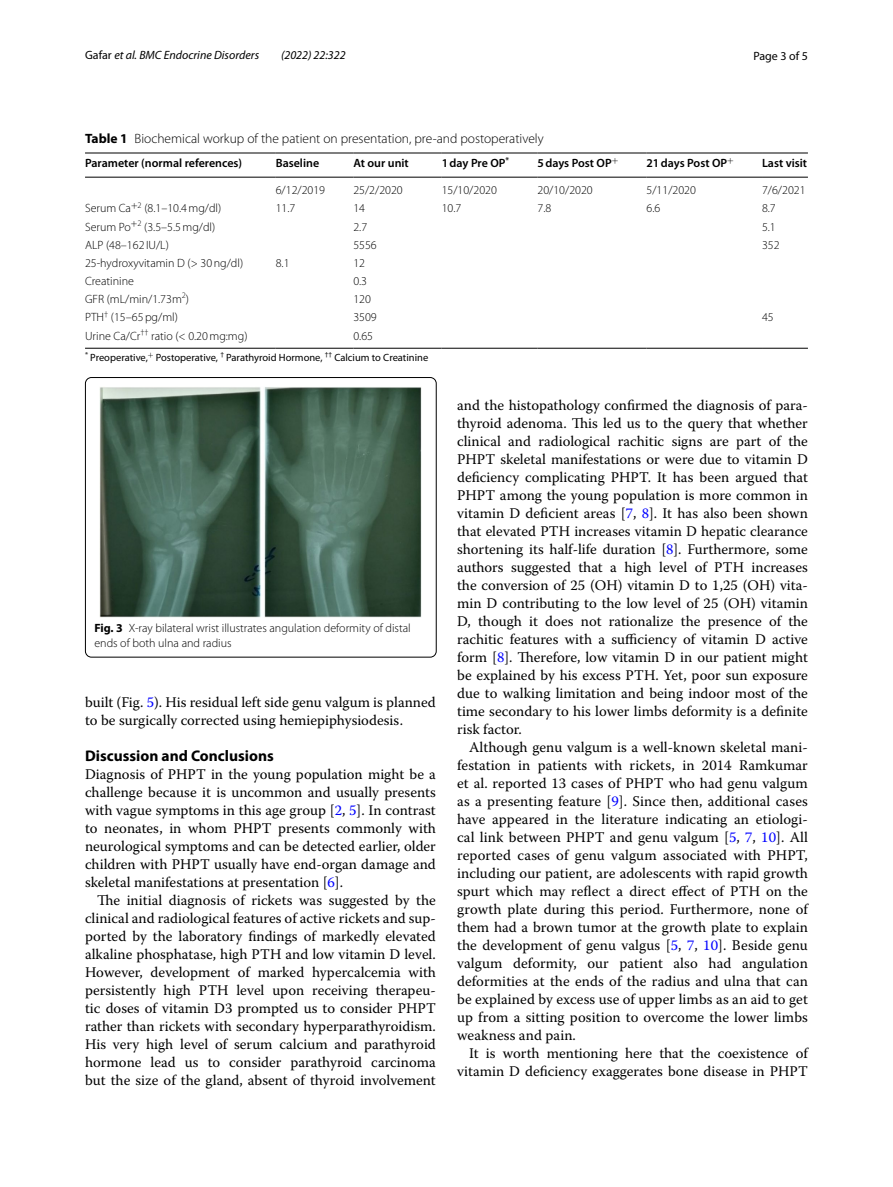
<style>
.page{position:relative;width:893px;height:1187px;background:#fff}
.page>*{position:absolute;margin:0;border:0;box-sizing:border-box;transform-origin:0 0}
.t1{font:700 15.45px "Myriad Pro";color:#000}
.t2{font:14.7px/18px "Warnock Pro";color:#000;text-align:justify}
.t3{font:300 13.5px "Myriad Pro";color:#000}
.t4{font:300 12px/15px "Myriad Pro";color:#000}
.t5{font:600 12px "Myriad Pro";color:#000}
.t6{font:italic 12px "Myriad Pro";color:#000}
.t7{font:12px "Myriad Pro";color:#000}
.t8{font:10.5px "Myriad Pro";color:#000}
.s1{font-style:normal}
.s2{font-weight:700}
.s3{color:#00f}
</style>
<div class="page">
<hr style="left:85px;top:153px;width:191px;height:1px;background:#000">
<hr style="left:85px;top:177px;width:191px;height:1px;background:#000">
<hr style="left:276px;top:153px;width:77px;height:1px;background:#000">
<hr style="left:276px;top:177px;width:77px;height:1px;background:#000">
<hr style="left:353px;top:153px;width:89px;height:1px;background:#000">
<hr style="left:353px;top:177px;width:89px;height:1px;background:#000">
<hr style="left:442px;top:153px;width:95px;height:1px;background:#000">
<hr style="left:442px;top:177px;width:95px;height:1px;background:#000">
<hr style="left:537px;top:153px;width:109px;height:1px;background:#000">
<hr style="left:537px;top:177px;width:109px;height:1px;background:#000">
<hr style="left:646px;top:153px;width:116px;height:1px;background:#000">
<hr style="left:646px;top:177px;width:116px;height:1px;background:#000">
<hr style="left:762px;top:153px;width:46px;height:1px;background:#000">
<hr style="left:762px;top:177px;width:46px;height:1px;background:#000">
<hr style="left:85px;top:348px;width:191px;height:1px;background:#000">
<hr style="left:276px;top:348px;width:77px;height:1px;background:#000">
<hr style="left:353px;top:348px;width:89px;height:1px;background:#000">
<hr style="left:442px;top:348px;width:95px;height:1px;background:#000">
<hr style="left:537px;top:348px;width:109px;height:1px;background:#000">
<hr style="left:646px;top:348px;width:116px;height:1px;background:#000">
<hr style="left:762px;top:348px;width:46px;height:1px;background:#000">
<img style="left:100px;top:387px;width:322px;height:230px">
<div style="left:85px;top:377px;width:351px;height:280px;border:1px solid #000;border-radius:6px"></div>
<p class="t6" style="left:85px;top:48px;width:176px"><span class="s1">Gafar</span> et al. BMC Endocrine Disorders</p>
<p class="t6" style="left:281px;top:48px;width:66px">(2022) 22:322</p>
<p class="t7" style="left:753px;top:48px;width:56px">Page 3 of 5</p>
<p class="t3" style="left:85px;top:131px;width:460px"><span class="s2">Table 1</span> Biochemical workup of the patient on presentation, pre-and postoperatively</p>
<p class="t5" style="left:85px;top:156px;width:159px">Parameter (normal references)</p>
<p class="t5" style="left:276px;top:156px;width:45px">Baseline</p>
<p class="t5" style="left:353px;top:156px;width:57px">At our unit</p>
<p class="t5" style="left:442px;top:156px;width:69px">1day Pre OP<sup>*</sup></p>
<p class="t5" style="left:537px;top:156px;width:82px">5days Post OP<sup>+</sup></p>
<p class="t5" style="left:646px;top:156px;width:89px">21days Post OP<sup>+</sup></p>
<p class="t5" style="left:762px;top:156px;width:47px">Last visit</p>
<p class="t4" style="left:276px;top:183px;width:51px">6/12/2019</p>
<p class="t4" style="left:353px;top:183px;width:51px">25/2/2020</p>
<p class="t4" style="left:442px;top:183px;width:57px">15/10/2020</p>
<p class="t4" style="left:537px;top:183px;width:57px">20/10/2020</p>
<p class="t4" style="left:646px;top:183px;width:51px">5/11/2020</p>
<p class="t4" style="left:762px;top:183px;width:45px">7/6/2021</p>
<p class="t4" style="left:85px;top:201px;width:138px">Serum Ca<sup>+</sup><sup>2</sup> (8.1–10.4mg/dl)</p>
<p class="t4" style="left:276px;top:201px;width:21px">11.7</p>
<p class="t4" style="left:353px;top:201px;width:13px">14</p>
<p class="t4" style="left:442px;top:201px;width:21px">10.7</p>
<p class="t4" style="left:537px;top:201px;width:15px">7.8</p>
<p class="t4" style="left:646px;top:201px;width:15px">6.6</p>
<p class="t4" style="left:762px;top:201px;width:15px">8.7</p>
<p class="t4" style="left:85px;top:219px;width:132px">Serum Po<sup>+</sup><sup>2</sup> (3.5–5.5mg/dl)</p>
<p class="t4" style="left:353px;top:219px;width:15px">2.7</p>
<p class="t4" style="left:762px;top:219px;width:15px">5.1</p>
<p class="t4" style="left:85px;top:237px;width:85px">ALP (48–162 IU/L)</p>
<p class="t4" style="left:353px;top:237px;width:25px">5556</p>
<p class="t4" style="left:762px;top:237px;width:19px">352</p>
<p class="t4" style="left:85px;top:255px;width:160px">25-hydroxyvitamin D (&gt; 30ng/dl)</p>
<p class="t4" style="left:276px;top:255px;width:15px">8.1</p>
<p class="t4" style="left:353px;top:255px;width:13px">12</p>
<p class="t4" style="left:85px;top:274px;width:50px">Creatinine</p>
<p class="t4" style="left:353px;top:274px;width:15px">0.3</p>
<p class="t4" style="left:85px;top:292px;width:106px">GFR (mL/min/1.73m<sup>2</sup>)</p>
<p class="t4" style="left:353px;top:292px;width:19px">120</p>
<p class="t4" style="left:85px;top:310px;width:94px">PTH<sup>†</sup> (15–65pg/ml)</p>
<p class="t4" style="left:353px;top:310px;width:25px">3509</p>
<p class="t4" style="left:762px;top:310px;width:13px">45</p>
<p class="t4" style="left:85px;top:328px;width:164px">Urine Ca/Cr<sup>††</sup> ratio (&lt; 0.20mg:mg)</p>
<p class="t4" style="left:353px;top:328px;width:21px">0.65</p>
<p class="t8" style="left:85px;top:351px;width:345px"><sup>*</sup> Preoperative,<sup>+</sup> Postoperative, <sup>†</sup> Parathyroid Hormone, <sup>††</sup> Calcium to Creatinine</p>
<p class="t4" style="left:94px;top:621px;width:318px"><span class="s2">Fig. 3</span> X-ray bilateral wrist illustrates angulation deformity of distal ends of both ulna and radius</p>
<p class="t2" style="left:85px;top:693px;width:352px">built (Fig. <span class="s3">5</span>). His residual left side genu valgum is planned to be surgically corrected using hemiepiphysiodesis.</p>
<p class="t1" style="left:85px;top:745px;width:190px">Discussion and Conclusions</p>
<p class="t2" style="left:85px;top:765px;width:352px">Diagnosis of PHPT in the young population might be a challenge because it is uncommon and usually presents with vague symptoms in this age group [<span class="s3">2</span>, <span class="s3">5</span>]. In contrast to neonates, in whom PHPT presents commonly with neurological symptoms and can be detected earlier, older children with PHPT usually have end-organ damage and skeletal manifestations at presentation [<span class="s3">6</span>].</p>
<p class="t2" style="left:85px;top:891px;width:352px;text-indent:12px">The initial diagnosis of rickets was suggested by the clinical and radiological features of active rickets and sup&shy;ported by the laboratory findings of markedly elevated alkaline phosphatase, high PTH and low vitamin D level.<br>However, development of marked hypercalcemia with persistently high PTH level upon receiving therapeu&shy;tic doses of vitamin D3 prompted us to consider PHPT rather than rickets with secondary hyperparathyroidism.<br>His very high level of serum calcium and parathyroid hormone lead us to consider parathyroid carcinoma but the size of the gland, absent of thyroid involvement</p>
<p class="t2" style="left:457px;top:396px;width:352px">and the histopathology confirmed the diagnosis of para&shy;thyroid adenoma. This led us to the query that whether clinical and radiological rachitic signs are part of the PHPT skeletal manifestations or were due to vitamin D deficiency complicating PHPT. It has been argued that PHPT among the young population is more common in vitamin D deficient areas [<span class="s3">7</span>, <span class="s3">8</span>]. It has also been shown that elevated PTH increases vitamin D hepatic clearance shortening its half-life duration [<span class="s3">8</span>]. Furthermore, some authors suggested that a high level of PTH increases the conversion of 25 (OH) vitamin D to 1,25 (OH) vita&shy;min D contributing to the low level of 25 (OH) vitamin D, though it does not rationalize the presence of the rachitic features with a sufficiency of vitamin D active form [<span class="s3">8</span>]. Therefore, low vitamin D in our patient might be explained by his excess PTH. Yet, poor sun exposure due to walking limitation and being indoor most of the time secondary to his lower limbs deformity is a definite risk factor.</p>
<p class="t2" style="left:457px;top:738px;width:352px;text-indent:12px">Although genu valgum is a well-known skeletal mani&shy;festation in patients with rickets, in 2014 Ramkumar et al. reported 13 cases of PHPT who had genu valgum as a presenting feature [<span class="s3">9</span>]. Since then, additional cases have appeared in the literature indicating an etiologi&shy;cal link between PHPT and genu valgum [<span class="s3">5</span>, <span class="s3">7</span>, <span class="s3">10</span>]. All reported cases of genu valgum associated with PHPT, including our patient, are adolescents with rapid growth spurt which may reflect a direct effect of PTH on the growth plate during this period. Furthermore, none of them had a brown tumor at the growth plate to explain the development of genu valgus [<span class="s3">5</span>, <span class="s3">7</span>, <span class="s3">10</span>]. Beside genu valgum deformity, our patient also had angulation deformities at the ends of the radius and ulna that can be explained by excess use of upper limbs as an aid to get up from a sitting position to overcome the lower limbs weakness and pain.</p>
<p class="t2" style="left:457px;top:1044px;width:352px;text-align:right">It is worth mentioning here that the coexistence of vitamin D deficiency exaggerates bone disease in PHPT</p>
</div>
